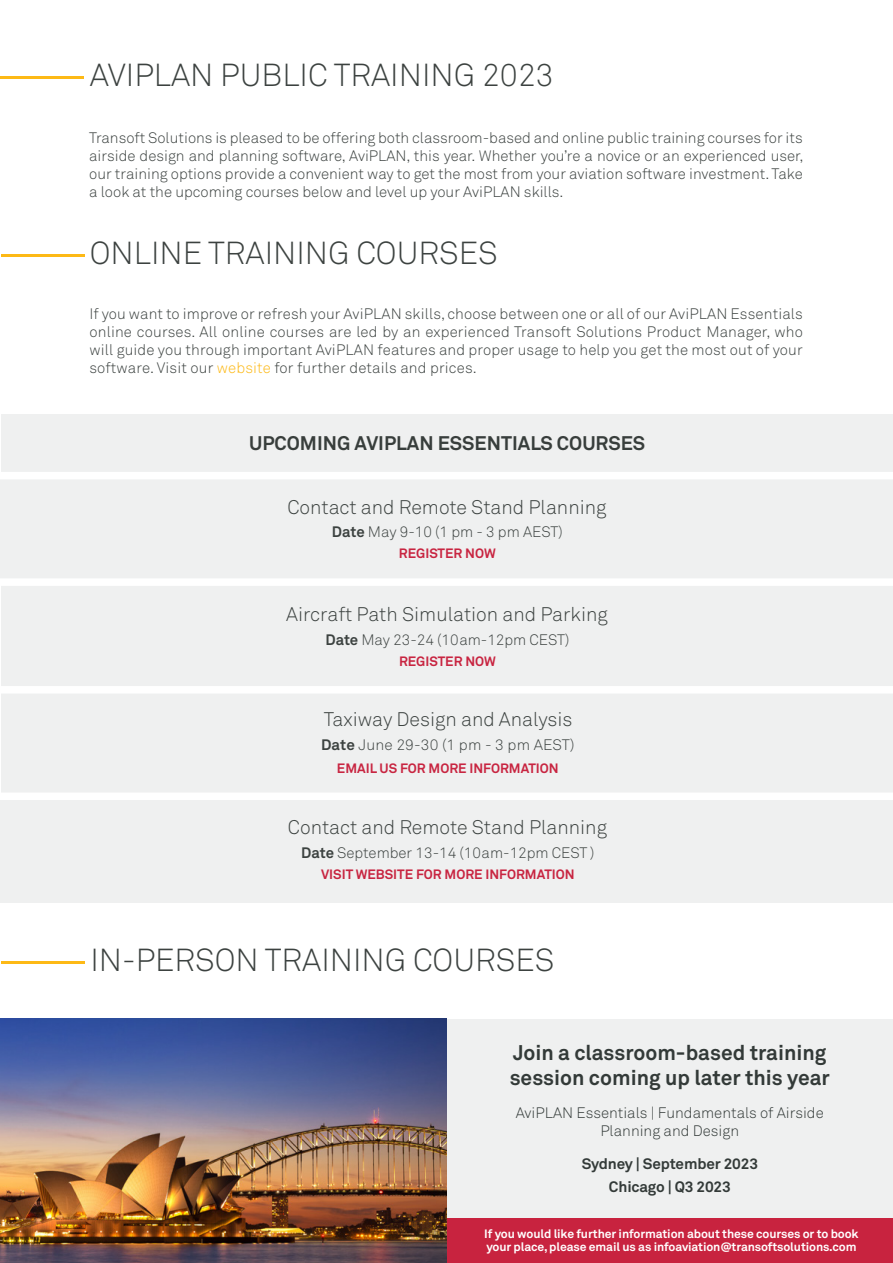
<style>
.page{position:relative;width:893px;height:1263px;background:#fff}
.page>*{position:absolute;margin:0;border:0;box-sizing:border-box;transform-origin:0 0}
.t1{font:300 31.5px "Akkurat Pro";color:#3c4240}
.t2{font:700 21px/25.2px "Akkurat Pro";color:#333a38}
.t3{font:300 19.5px "Akkurat Pro";color:#3c4240}
.t4{font:700 19.5px "Akkurat Pro";color:#3c4240}
.t5{font:300 15px/18px "Akkurat Pro";color:#3c4240;text-align:justify}
.t6{font:300 15px/18px "Akkurat Pro";color:#333a38;text-align:center}
.t7{font:700 15px/22.5px "Akkurat Pro";letter-spacing:-.01em;color:#333a38;text-align:center}
.t8{font:700 13.5px "Akkurat Pro";color:#c82541}
.t9{font:700 12px/13.5px "Akkurat Pro";letter-spacing:-.01em;color:#fff}
.s1{color:#fdb813}
.s2{font-weight:700}
</style>
<div class="page">
<hr style="left:0;top:77px;width:84px;height:2px;background:#fdb916">
<div style="left:2px;top:582px;width:891px;height:108px;background:#eff0f0"></div>
<div style="left:2px;top:690px;width:891px;height:106px;background:#eff0f0"></div>
<div style="left:0;top:796px;width:893px;height:107px;background:#eff0f0"></div>
<div style="left:0;top:476px;width:893px;height:106px;background:#eff0f0"></div>
<hr style="left:1px;top:254px;width:84px;height:2px;background:#fdb916">
<div style="left:1px;top:414px;width:892px;height:60px;background:#eff0f0"></div>
<div style="left:0;top:472px;width:893px;height:7px;background:#fff"></div>
<div style="left:0;top:686px;width:893px;height:7px;background:#fff"></div>
<div style="left:0;top:578px;width:893px;height:8px;background:#fff"></div>
<div style="left:0;top:792px;width:893px;height:8px;background:#fff"></div>
<div style="left:446px;top:1019px;width:447px;height:200px;background:#eff0f0"></div>
<div style="left:446px;top:1218px;width:447px;height:45px;background:#c8233f"></div>
<hr style="left:1px;top:961px;width:84px;height:2px;background:#fdb916">
<img style="left:0;top:1019px;width:447px;height:244px">
<h1 class="t1" style="left:90px;top:57px;width:465px">AVIPLAN PUBLIC TRAINING 2023</h1>
<p class="t5" style="left:89px;top:129px;width:716px">Transoft Solutions is pleased to be offering both classroom-based and online public training courses for its airside design and planning software, AviPLAN, this year. Whether you’re a novice or an experienced user, our training options provide a convenient way to get the most from your aviation software investment. Take a look at the upcoming courses below and level up your AviPLAN skills.</p>
<h1 class="t1" style="left:90px;top:234px;width:409px">ONLINE TRAINING COURSES</h1>
<p class="t5" style="left:89px;top:305px;width:715px">If you want to improve or refresh your AviPLAN skills, choose between one or all of our AviPLAN Essentials online courses. All online courses are led by an experienced Transoft Solutions Product Manager, who will guide you through important AviPLAN features and proper usage to help you get the most out of your software. Visit our <span class="s1">website</span> for further details and prices.</p>
<h3 class="t4" style="left:249px;top:431px;width:398px">UPCOMING AVIPLAN ESSENTIALS COURSES</h3>
<h3 class="t3" style="left:287px;top:495px;width:321px">Contact and Remote Stand Planning</h3>
<p class="t5" style="left:332px;top:523px;width:232px"><span class="s2">Date</span> May 9-10 (1 pm - 3 pm AEST)</p>
<p class="t8" style="left:399px;top:545px;width:98px">REGISTER NOW</p>
<h3 class="t3" style="left:286px;top:603px;width:323px">Aircraft Path Simulation and Parking</h3>
<p class="t5" style="left:325px;top:630px;width:246px"><span class="s2">Date</span> May 23-24 (10am-12pm CEST)</p>
<p class="t8" style="left:399px;top:653px;width:98px">REGISTER NOW</p>
<h3 class="t3" style="left:324px;top:708px;width:250px">Taxiway Design and Analysis</h3>
<p class="t5" style="left:321px;top:736px;width:255px"><span class="s2">Date</span> June 29-30 (1 pm - 3 pm AEST)</p>
<p class="t8" style="left:337px;top:759px;width:223px">EMAIL US FOR MORE INFORMATION</p>
<h3 class="t3" style="left:288px;top:816px;width:321px">Contact and Remote Stand Planning</h3>
<p class="t5" style="left:301px;top:844px;width:295px"><span class="s2">Date</span> September 13-14 (10am-12pm CEST )</p>
<p class="t8" style="left:321px;top:866px;width:255px">VISIT WEBSITE FOR MORE INFORMATION</p>
<h1 class="t1" style="left:90px;top:941px;width:465px">IN-PERSON TRAINING COURSES</h1>
<h2 class="t2" style="left:510px;top:1040px;width:322px">Join a classroom-based training session coming up later this year</h2>
<p class="t6" style="left:516px;top:1104px;width:310px">AviPLAN Essentials | Fundamentals of Airside<br>Planning and Design</p>
<p class="t7" style="left:582px;top:1152px;width:178px">Sydney | September 2023<br>Chicago | Q3 2023</p>
<p class="t9" style="left:484px;top:1226px;width:376px">If you would like further information about these courses or to book your place, please email us as infoaviation@transoftsolutions.com</p>
</div>
